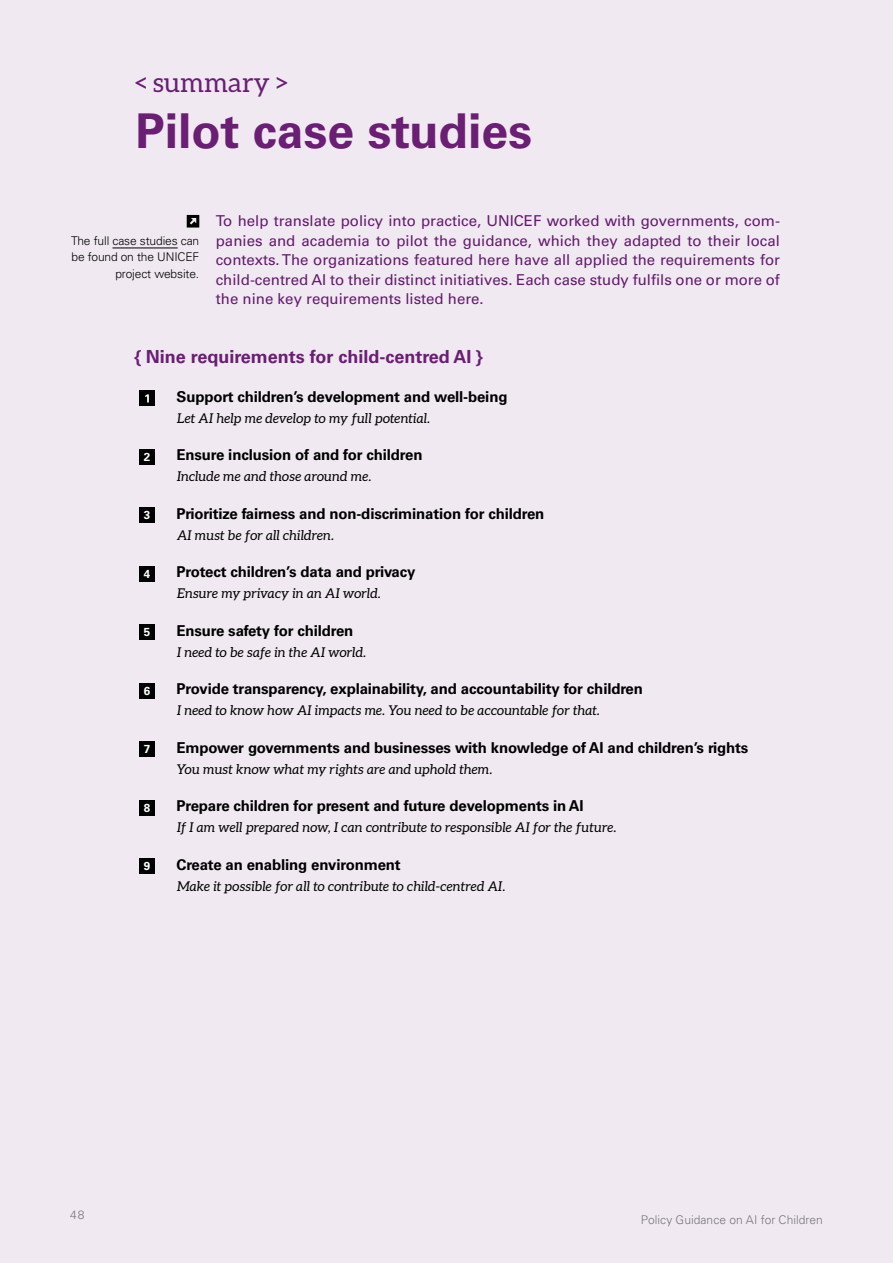
<style>
.page{position:relative;width:893px;height:1263px;background:#f0e9f1}
.page>*{position:absolute;margin:0;border:0;box-sizing:border-box;transform-origin:0 0}
.t1{font:700 48px "Univers LT Pro 65";color:#6a1e74}
.t2{font:27px "Aleo";color:#6a1e74}
.t3{font:700 18px "Univers LT Pro 65";color:#6a1e74}
.t4{font:700 15px "Univers LT Pro 65";letter-spacing:-.01em;color:#000}
.t5{font:15px/19.5px "Univers LT Pro 55 Roman";color:#6a1e74;text-align:justify}
.t6{font:italic 13.5px "Aleo";letter-spacing:.01em;color:#000}
.t7{font:300 12px/16.5px "Univers LT Pro 45";letter-spacing:-.01em;color:#000;text-align:right}
.t8{font:300 12px "Univers LT Pro 45";letter-spacing:.005em;color:#77777a}
.t9{font:700 11.55px "Univers LT Pro 65";color:#fff}
</style>
<div class="page">
<hr style="left:112px;top:248px;width:66px;height:1px;background:#000">
<svg style="left:187px;top:215px;width:12px;height:13px"></svg>
<div style="left:139px;top:390px;width:16px;height:16px;background:#000"></div>
<svg style="left:145px;top:394px;width:4px;height:8px"></svg>
<div style="left:139px;top:449px;width:16px;height:16px;background:#000"></div>
<div style="left:139px;top:507px;width:16px;height:16px;background:#000"></div>
<div style="left:139px;top:566px;width:16px;height:15px;background:#000"></div>
<div style="left:139px;top:624px;width:16px;height:16px;background:#000"></div>
<div style="left:139px;top:683px;width:16px;height:15px;background:#000"></div>
<div style="left:139px;top:741px;width:16px;height:16px;background:#000"></div>
<div style="left:139px;top:800px;width:16px;height:15px;background:#000"></div>
<div style="left:139px;top:858px;width:16px;height:16px;background:#000"></div>
<h2 class="t2" style="left:135px;top:67px;width:155px">&lt; summary &gt;</h2>
<h1 class="t1" style="left:135px;top:103px;width:398px">Pilot case studies</h1>
<p class="t7" style="left:71px;top:232px;width:130px">The full case studies can be found on the UNICEF project website.</p>
<p class="t5" style="left:216px;top:211px;width:566px">To help translate policy into practice, UNICEF worked with governments, com&shy;panies and academia to pilot the guidance, which they adapted to their local contexts. The organizations featured here have all applied the requirements for child-centred AI to their distinct initiatives. Each case study fulfils one or more of the nine key requirements listed here.</p>
<p class="t3" style="left:135px;top:346px;width:349px">{ Nine requirements for child-centred AI }</p>
<p class="t4" style="left:176px;top:387px;width:333px">Support children’s development and well-being</p>
<p class="t6" style="left:177px;top:411px;width:255px">Let AI help me develop to my full potential.</p>
<p class="t9" style="left:144px;top:450px;width:8px">2</p>
<p class="t4" style="left:176px;top:446px;width:248px">Ensure inclusion of and for children</p>
<p class="t6" style="left:177px;top:469px;width:196px">Include me and those around me.</p>
<p class="t9" style="left:144px;top:508px;width:8px">3</p>
<p class="t4" style="left:176px;top:504px;width:369px">Prioritize fairness and non-discrimination for children</p>
<p class="t6" style="left:177px;top:527px;width:159px">AI must be for all children.</p>
<p class="t9" style="left:144px;top:567px;width:8px">4</p>
<p class="t4" style="left:176px;top:563px;width:241px">Protect children’s data and privacy</p>
<p class="t6" style="left:177px;top:586px;width:205px">Ensure my privacy in an AI world.</p>
<p class="t9" style="left:144px;top:625px;width:8px">5</p>
<p class="t4" style="left:176px;top:621px;width:178px">Ensure safety for children</p>
<p class="t6" style="left:177px;top:644px;width:191px">I need to be safe in the AI world.</p>
<p class="t9" style="left:144px;top:684px;width:8px">6</p>
<p class="t4" style="left:176px;top:680px;width:468px">Provide transparency, explainability, and accountability for children</p>
<p class="t6" style="left:177px;top:703px;width:424px">I need to know how AI impacts me. You need to be accountable for that.</p>
<p class="t9" style="left:144px;top:742px;width:8px">7</p>
<p class="t4" style="left:176px;top:738px;width:573px">Empower governments and businesses with knowledge of AI and children’s rights</p>
<p class="t6" style="left:177px;top:761px;width:317px">You must know what my rights are and uphold them.</p>
<p class="t9" style="left:144px;top:801px;width:8px">8</p>
<p class="t4" style="left:176px;top:797px;width:409px">Prepare children for present and future developments in AI</p>
<p class="t6" style="left:177px;top:820px;width:441px">If I am well prepared now, I can contribute to responsible AI for the future.</p>
<p class="t9" style="left:144px;top:859px;width:8px">9</p>
<p class="t4" style="left:176px;top:855px;width:226px">Create an enabling environment</p>
<p class="t6" style="left:177px;top:878px;width:330px">Make it possible for all to contribute to child-centred AI.</p>
<p class="t8" style="left:70px;top:1208px;width:16px">48</p>
<p class="t8" style="left:641px;top:1212px;width:184px">Policy Guidance on AI for Children</p>
</div>
